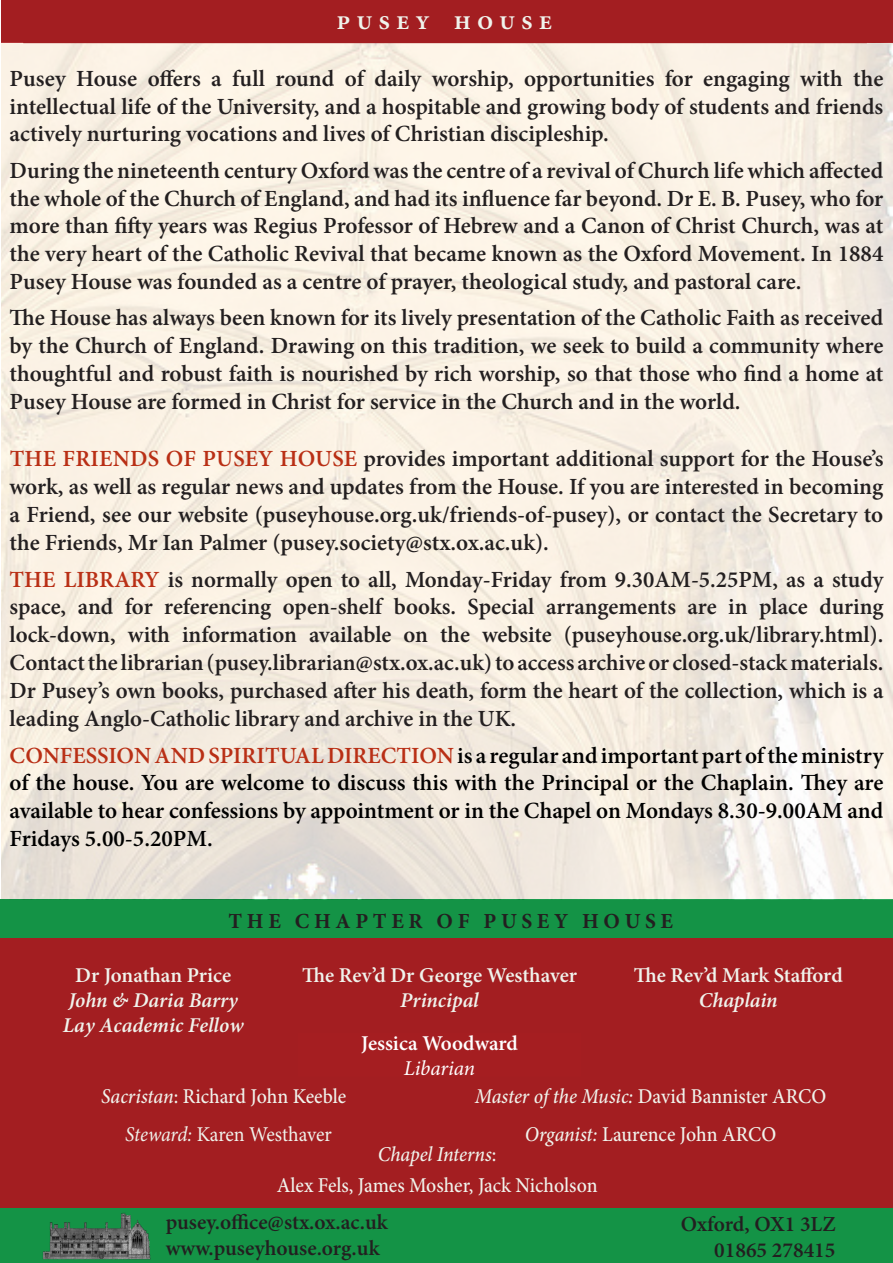
<style>
.page{position:relative;width:893px;height:1263px;background:#fff}
.page>*{position:absolute;margin:0;border:0;box-sizing:border-box;transform-origin:0 0}
.t1{font:600 26.85px "Minion Pro";color:#f0f3ec}
.t2{font:600 23.25px/27.8px "Minion Pro";color:#231f20;text-align:justify}
.t3{font:600 23.25px/27.8px "Minion Pro";color:#000;text-align:justify}
.t4{font:600 21.45px "Minion Pro";color:#231f20}
.t5{font:700 21.45px "Minion Pro";color:#231f20}
.t6{font:500 21.15px "Minion Pro";letter-spacing:-.005em;color:#f0f3ec;scale:.94 1}
.t7{font:600 21.15px "Minion Pro";letter-spacing:-.005em;color:#f0f3ec}
.t8{font:italic 600 21.15px/25px "Minion Pro";color:#f0f3ec}
.t9{font:21.15px "Minion Pro";letter-spacing:-.01em;color:#f0f3ec;scale:.94 1}
.t10{font:600 21.15px "Minion Pro";letter-spacing:-.005em;color:#fff}
.t11{font:italic 500 21.15px "Minion Pro";letter-spacing:-.005em;color:#f0f3ec;scale:.94 1}
.t12{font:italic 21.15px "Minion Pro";letter-spacing:-.015em;color:#fff}
.s1{color:#b92f15}
.s2{font-style:italic}
.s3{font-style:normal}
</style>
<div class="page">
<div style="left:1px;top:0;width:892px;height:42px;background:#a31e21"></div>
<div style="left:0;top:933px;width:893px;height:275px;background:#a31e21"></div>
<div style="left:0;top:899px;width:893px;height:38px;background:#149346"></div>
<div style="left:0;top:1208px;width:893px;height:55px;background:#149346"></div>
<img style="left:1px;top:42px;width:892px;height:857px">
<img style="left:42px;top:1213px;width:109px;height:47px">
<svg style="left:20px;top:42px;width:851px;height:1px"></svg>
<p class="t1" style="left:336px;top:2px;width:218px">p u s e y h o u s e</p>
<p class="t2" style="left:10px;top:64px;width:875px">Pusey House offers a full round of daily worship, opportunities for engaging with the intellectual life of the University, and a hospitable and growing body of students and friends actively nurturing vocations and lives of Christian discipleship.</p>
<p class="t2" style="left:10px;top:156px;width:875px">During the nineteenth century Oxford was the centre of a revival of Church life which affected the whole of the Church of England, and had its influence far beyond. Dr E. B. Pusey, who for more than fifty years was Regius Professor of Hebrew and a Canon of Christ Church, was at the very heart of the Catholic Revival that became known as the Oxford Movement. In 1884<br>Pusey House was founded as a centre of prayer, theological study, and pastoral care.</p>
<p class="t2" style="left:10px;top:304px;width:875px">The House has always been known for its lively presentation of the Catholic Faith as received by the Church of England. Drawing on this tradition, we seek to build a community where thoughtful and robust faith is nourished by rich worship, so that those who find a home at Pusey House are formed in Christ for service in the Church and in the world.</p>
<p class="t2" style="left:10px;top:445px;width:875px"><span class="s1">THE FRIENDS OF PUSEY HOUSE</span> provides important additional support for the House’s work, as well as regular news and updates from the House. If you are interested in becoming a Friend, see our website (puseyhouse.org.uk/friends-of-pusey), or contact the Secretary to the Friends, Mr Ian Palmer (pusey.society@stx.ox.ac.uk).</p>
<p class="t2" style="left:10px;top:565px;width:876px"><span class="s1">THE LIBRARY</span> is normally open to all, Monday-Friday from 9.30AM-5.25PM, as a study space, and for referencing open-shelf books. Special arrangements are in place during lock-down, with information available on the website (puseyhouse.org.uk/library.html).<br>Contact the librarian (pusey.librarian@stx.ox.ac.uk) to access archive or closed-stack materials.<br>Dr Pusey’s own books, purchased after his death, form the heart of the collection, which is a leading Anglo-Catholic library and archive in the UK.</p>
<p class="t3" style="left:10px;top:741px;width:876px"><span class="s1">CONFESSION AND SPIRITUAL DIRECTION</span> is a regular and important part of the ministry of the house. You are welcome to discuss this with the Principal or the Chaplain. They are available to hear confessions by appointment or in the Chapel on Mondays 8.30-9.00AM and Fridays 5.00-5.20PM.</p>
<p class="t5" style="left:229px;top:906px;width:446px">T H E C H A P T E R O F P U S E Y H O U S E</p>
<p class="t7" style="left:75px;top:960px;width:158px">Dr Jonathan Price</p>
<p class="t8" style="left:63px;top:987px;width:182px">John &amp; Daria Barry<br>Lay Academic Fellow</p>
<p class="t7" style="left:302px;top:960px;width:276px">The Rev’d Dr George Westhaver</p>
<p class="t8" style="left:400px;top:987px;width:80px">Principal</p>
<p class="t10" style="left:361px;top:1028px;width:158px">Jessica Woodward</p>
<p class="t12" style="left:404px;top:1054px;width:73px">Libarian</p>
<p class="t7" style="left:634px;top:960px;width:210px">The Rev’d Mark Stafford</p>
<p class="t8" style="left:699px;top:987px;width:80px">Chaplain</p>
<p class="t6" style="left:101px;top:1082px;width:262px"><span class="s2">Sacristan</span>: Richard John Keeble</p>
<p class="t6" style="left:475px;top:1082px;width:375px"><span class="s2">Master of the Music:</span> David Bannister ARCO</p>
<p class="t9" style="left:125px;top:1120px;width:222px"><span class="s2">Steward:</span> Karen Westhaver</p>
<p class="t6" style="left:525px;top:1120px;width:269px"><span class="s2">Organist:</span> Laurence John ARCO</p>
<p class="t11" style="left:378px;top:1140px;width:128px">Chapel Interns<span class="s3">:</span></p>
<p class="t6" style="left:277px;top:1171px;width:343px">Alex Fels, James Mosher, Jack Nicholson</p>
<p class="t4" style="left:166px;top:1207px;width:224px">pusey.office@stx.ox.ac.uk</p>
<p class="t4" style="left:166px;top:1233px;width:215px">www.puseyhouse.org.uk</p>
<p class="t4" style="left:681px;top:1209px;width:156px">Oxford, OX1 3LZ</p>
<p class="t4" style="left:714px;top:1235px;width:123px">01865 278415</p>
</div>
